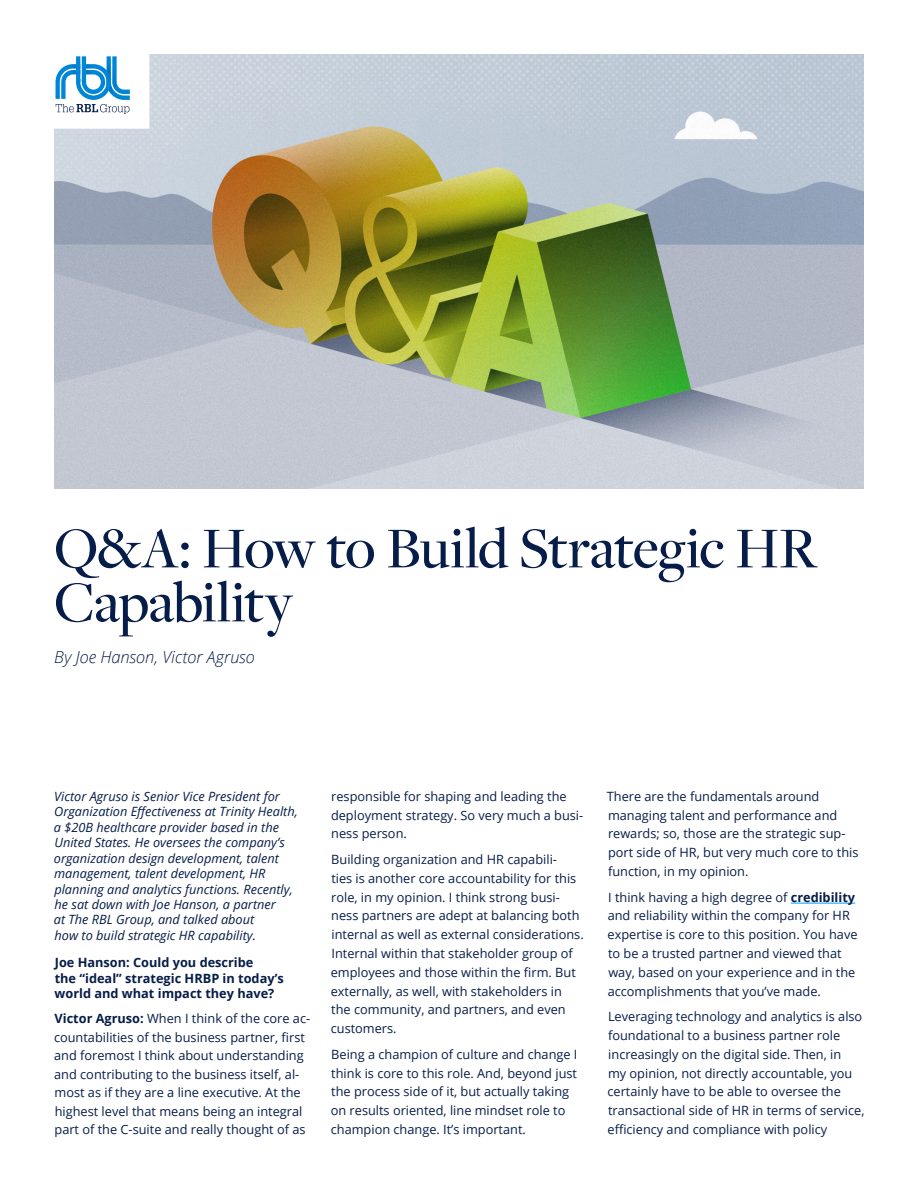
<style>
.page{position:relative;width:918px;height:1188px;background:#fff}
.page>*{position:absolute;margin:0;border:0;box-sizing:border-box;transform-origin:0 0}
.t1{font:500 60px/54px "Freight Disp Pro";letter-spacing:-.015em;color:#071d49}
.t2{font:italic 300 16.5px "Open Sans";color:#071d49}
.t3{font:12.75px/18.8px "Open Sans";color:#071d49}
.t4{font:italic 12.75px/15.5px "Open Sans";color:#071d49}
.t5{font:700 12.75px/15.5px "Open Sans";color:#071d49}
.s1{font-weight:700}
</style>
<div class="page">
<img style="left:55px;top:54px;width:808px;height:434px">
<hr style="left:791px;top:903px;width:64px;height:1px;background:#19a9ff">
<div style="left:48px;top:44px;width:101px;height:85px;background:#fff"></div>
<svg style="left:56px;top:56px;width:74px;height:57px"></svg>
<h1 class="t1" style="left:54px;top:519px;width:765px">Q&amp;A: How to Build Strategic HR<br>Capability</h1>
<p class="t2" style="left:54px;top:646px;width:203px">By Joe Hanson, Victor Agruso</p>
<p class="t4" style="left:54px;top:788px;width:245px">Victor Agruso is Senior Vice President for Organization Effectiveness at Trinity Health, a $20B healthcare provider based in the United States. He oversees the company’s organization design development, talent management, talent development, HR planning and analytics functions. Recently, he sat down with Joe Hanson, a partner<br>at The RBL Group, and talked about<br>how to build strategic HR capability.</p>
<p class="t5" style="left:55px;top:955px;width:231px">Joe Hanson: Could you describe<br>the “ideal” strategic HRBP in today’s world and what impact they have?</p>
<p class="t3" style="left:54px;top:1009px;width:258px"><span class="s1">Victor Agruso:</span> When I think of the core ac&shy;countabilities of the business partner, first and foremost I think about understanding and contributing to the business itself, al&shy;most as if they are a line executive. At the highest level that means being an integral part of the C-suite and really thought of as</p>
<p class="t3" style="left:331px;top:787px;width:254px">responsible for shaping and leading the deployment strategy. So very much a busi&shy;ness person.</p>
<p class="t3" style="left:331px;top:850px;width:254px">Building organization and HR capabili-<br>ties is another core accountability for this role, in my opinion. I think strong busi&shy;ness partners are adept at balancing both internal as well as external considerations.<br>Internal within that stakeholder group of employees and those within the firm. But externally, as well, with stakeholders in the community, and partners, and even customers.</p>
<p class="t3" style="left:331px;top:1044px;width:248px">Being a champion of culture and change I think is core to this role. And, beyond just the process side of it, but actually taking on results oriented, line mindset role to champion change. It’s important.</p>
<p class="t3" style="left:607px;top:787px;width:253px">There are the fundamentals around managing talent and performance and rewards; so, those are the strategic sup&shy;port side of HR, but very much core to this function, in my opinion.</p>
<p class="t3" style="left:608px;top:887px;width:252px">I think having a high degree of <span class="s1">credibility </span>and reliability within the company for HR expertise is core to this position. You have to be a trusted partner and viewed that way, based on your experience and in the accomplishments that you’ve made.</p>
<p class="t3" style="left:608px;top:1007px;width:259px">Leveraging technology and analytics is also foundational to a business partner role increasingly on the digital side. Then, in<br>my opinion, not directly accountable, you certainly have to be able to oversee the transactional side of HR in terms of service, efficiency and compliance with policy</p>
</div>
